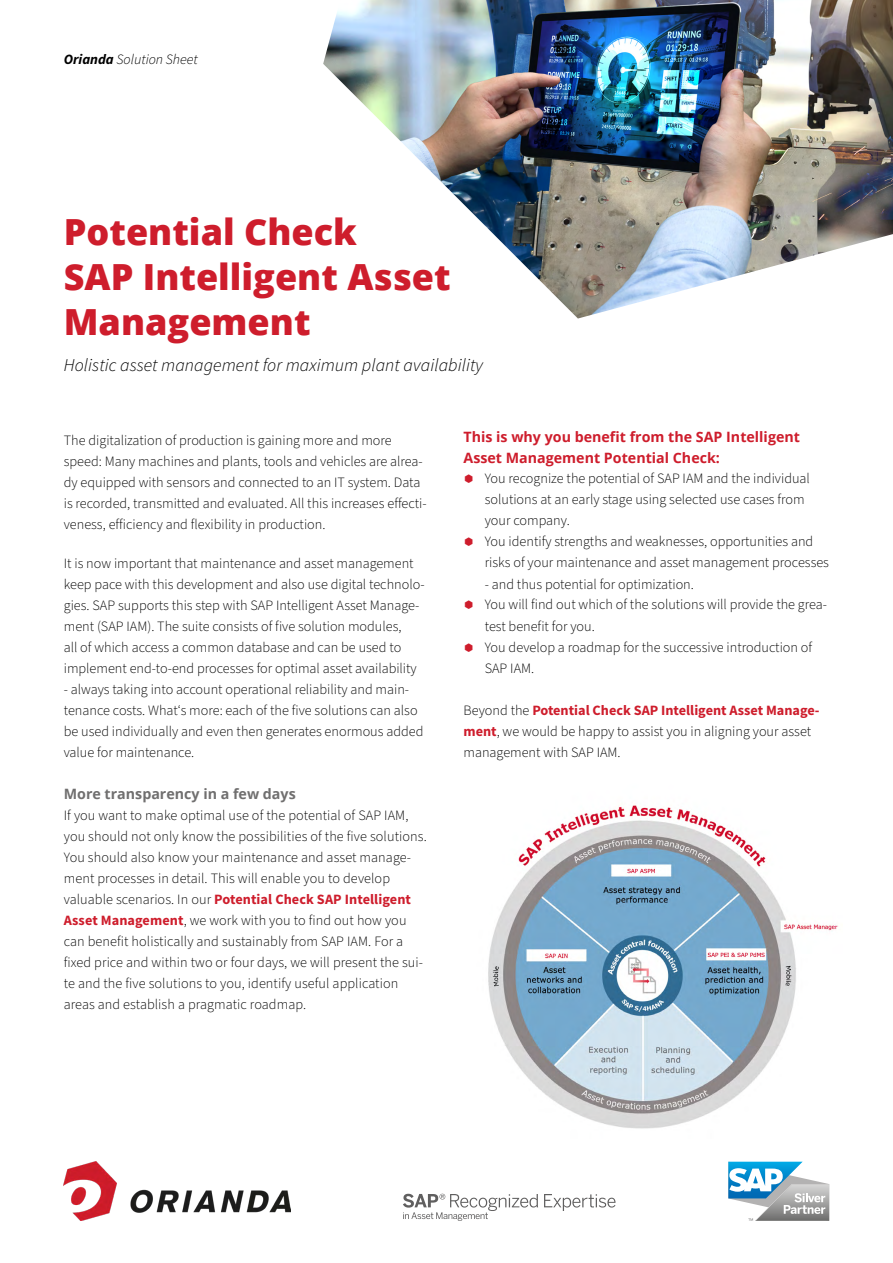
<style>
.page{position:relative;width:893px;height:1263px;background:#fff}
.page>*{position:absolute;margin:0;border:0;box-sizing:border-box;transform-origin:0 0}
.t1{font:800 36px/45px "Open Sans";color:#ce1d2c}
.t2{font:italic 300 18px "Source Sans Pro";letter-spacing:.005em;color:#000}
.t3{font:300 14.25px/21px "Source Sans Pro";color:#000}
.t4{font:700 14.25px/21px "Open Sans";color:#ce1d2c}
.t5{font:700 14.25px "Open Sans";color:#706f6f}
.t6{font:italic 300 14.25px "Source Sans Pro";color:#000}
.s1{font-weight:700}
.s2{font-weight:700;color:#ce1d2c}
</style>
<div class="page">
<img style="left:64px;top:1162px;width:226px;height:59px">
<img style="left:323px;top:0;width:570px;height:318px">
<img style="left:488px;top:805px;width:350px;height:324px">
<svg style="left:728px;top:1162px;width:101px;height:59px"></svg>
<svg style="left:544px;top:1194px;width:71px;height:17px"></svg>
<svg style="left:403px;top:1194px;width:135px;height:27px"></svg>
<p class="t6" style="left:64px;top:51px;width:135px"><span class="s1">Orianda</span> Solution Sheet</p>
<h1 class="t1" style="left:64px;top:207px;width:388px">Potential Check<br>SAP Intelligent Asset<br>Management</h1>
<p class="t2" style="left:64px;top:354px;width:421px">Holistic asset management for maximum plant availability</p>
<p class="t3" style="left:64px;top:430px;width:364px">The digitalization of production is gaining more and more speed: Many machines and plants, tools and vehicles are alrea&shy;dy equipped with sensors and connected to an IT system. Data is recorded, transmitted and evaluated. All this increases effecti&shy;veness, efficiency and flexibility in production.</p>
<p class="t3" style="left:64px;top:553px;width:362px">It is now important that maintenance and asset management keep pace with this development and also use digital technolo&shy;gies. SAP supports this step with SAP Intelligent Asset Manage&shy;ment (SAP IAM). The suite consists of five solution modules,<br>all of which access a common database and can be used to implement end-to-end processes for optimal asset availability</p>
<p class="t3" style="left:64px;top:679px;width:361px">- always taking into account operational reliability and main&shy;tenance costs. What‘s more: each of the five solutions can also be used individually and even then generates enormous added value for maintenance.</p>
<p class="t5" style="left:64px;top:784px;width:233px">More transparency in a few days</p>
<p class="t3" style="left:64px;top:805px;width:364px">If you want to make optimal use of the potential of SAP IAM, you should not only know the possibilities of the five solutions.<br>You should also know your maintenance and asset manage&shy;ment processes in detail. This will enable you to develop valuable scenarios. In our <span class="s2">Potential Check SAP Intelligent Asset Management</span>, we work with you to find out how you can benefit holistically and sustainably from SAP IAM. For a fixed price and within two or four days, we will present the sui&shy;te and the five solutions to you, identify useful application areas and establish a pragmatic roadmap.</p>
<p class="t4" style="left:463px;top:425px;width:338px">This is why you benefit from the SAP Intelligent<br>Asset Management Potential Check:</p>
<p class="t3" style="left:485px;top:469px;width:346px">You recognize the potential of SAP IAM and the individual solutions at an early stage using selected use cases from your company.<br>You identify strengths and weaknesses, opportunities and risks of your maintenance and asset management processes</p>
<p class="t3" style="left:485px;top:574px;width:344px">- and thus potential for optimization.<br>You will find out which of the solutions will provide the grea&shy;test benefit for you.<br>You develop a roadmap for the successive introduction of SAP IAM.</p>
<p class="t3" style="left:463px;top:700px;width:358px">Beyond the <span class="s2">Potential Check SAP Intelligent Asset Manage&shy;ment</span>, we would be happy to assist you in aligning your asset management with SAP IAM.</p>
</div>
